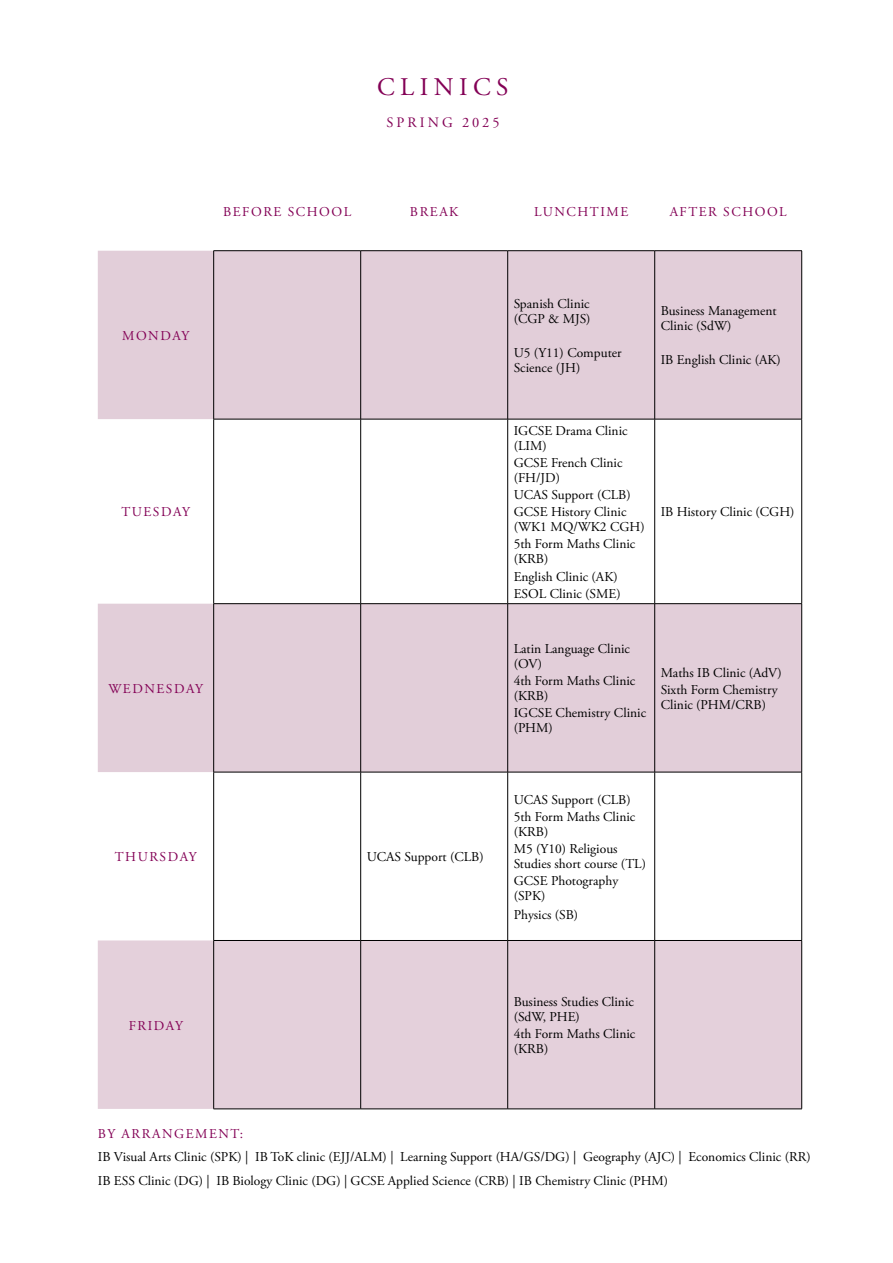
<style>
.page{position:relative;width:893px;height:1263px;background:#fff}
.page>*{position:absolute;margin:0;border:0;box-sizing:border-box;transform-origin:0 0}
.t1{font:25.35px "Adobe Garamond Pro";letter-spacing:.215em;color:#830055}
.t2{font:14.4px "Adobe Garamond Pro";letter-spacing:.215em;color:#830055}
.t3{font:13.5px/15px "Adobe Garamond Pro";color:#000}
.t4{font:13.5px "Adobe Garamond Pro";letter-spacing:.115em;color:#830055}
</style>
<div class="page">
<svg style="left:98px;top:251px;width:703px;height:521px;fill:#e2ced9"></svg>
<div style="left:98px;top:940px;width:703px;height:169px;background:#e4d0db"></div>
<hr style="left:213px;top:250px;width:148px;height:1px;background:#000">
<hr style="left:361px;top:250px;width:147px;height:1px;background:#000">
<hr style="left:508px;top:250px;width:147px;height:1px;background:#000">
<hr style="left:507px;top:251px;width:1px;height:168px;background:#000">
<hr style="left:655px;top:250px;width:147px;height:1px;background:#000">
<hr style="left:654px;top:251px;width:1px;height:168px;background:#000">
<hr style="left:801px;top:251px;width:1px;height:168px;background:#000">
<hr style="left:213px;top:419px;width:148px;height:1px;background:#000">
<hr style="left:361px;top:419px;width:147px;height:1px;background:#000">
<hr style="left:360px;top:419px;width:1px;height:184px;background:#000">
<hr style="left:508px;top:419px;width:147px;height:1px;background:#000">
<hr style="left:507px;top:419px;width:1px;height:184px;background:#000">
<hr style="left:655px;top:419px;width:147px;height:1px;background:#000">
<hr style="left:654px;top:419px;width:1px;height:184px;background:#000">
<hr style="left:801px;top:419px;width:1px;height:184px;background:#000">
<hr style="left:213px;top:603px;width:148px;height:1px;background:#000">
<hr style="left:361px;top:603px;width:147px;height:1px;background:#000">
<hr style="left:360px;top:604px;width:1px;height:168px;background:#000">
<hr style="left:508px;top:603px;width:147px;height:1px;background:#000">
<hr style="left:507px;top:604px;width:1px;height:168px;background:#000">
<hr style="left:655px;top:603px;width:147px;height:1px;background:#000">
<hr style="left:654px;top:604px;width:1px;height:168px;background:#000">
<hr style="left:801px;top:604px;width:1px;height:168px;background:#000">
<hr style="left:213px;top:772px;width:148px;height:1px;background:#000">
<hr style="left:361px;top:772px;width:147px;height:1px;background:#000">
<hr style="left:360px;top:772px;width:1px;height:168px;background:#000">
<hr style="left:508px;top:772px;width:147px;height:1px;background:#000">
<hr style="left:507px;top:772px;width:1px;height:168px;background:#000">
<hr style="left:655px;top:772px;width:147px;height:1px;background:#000">
<hr style="left:654px;top:772px;width:1px;height:168px;background:#000">
<hr style="left:801px;top:772px;width:1px;height:168px;background:#000">
<hr style="left:213px;top:940px;width:148px;height:1px;background:#000">
<hr style="left:361px;top:940px;width:147px;height:1px;background:#000">
<hr style="left:360px;top:941px;width:1px;height:168px;background:#000">
<hr style="left:508px;top:940px;width:147px;height:1px;background:#000">
<hr style="left:507px;top:941px;width:1px;height:168px;background:#000">
<hr style="left:655px;top:940px;width:147px;height:1px;background:#000">
<hr style="left:654px;top:941px;width:1px;height:168px;background:#000">
<hr style="left:801px;top:941px;width:1px;height:168px;background:#000">
<hr style="left:213px;top:1108px;width:148px;height:1px;background:#000">
<hr style="left:361px;top:1108px;width:147px;height:1px;background:#000">
<hr style="left:508px;top:1108px;width:147px;height:1px;background:#000">
<hr style="left:655px;top:1108px;width:147px;height:1px;background:#000">
<hr style="left:213px;top:251px;width:1px;height:168px;background:#000">
<hr style="left:360px;top:251px;width:1px;height:168px;background:#000">
<hr style="left:213px;top:419px;width:1px;height:184px;background:#000">
<hr style="left:213px;top:604px;width:1px;height:168px;background:#000">
<hr style="left:213px;top:772px;width:1px;height:168px;background:#000">
<hr style="left:213px;top:941px;width:1px;height:168px;background:#000">
<h1 class="t1" style="left:377px;top:72px;width:133px">CLINICS</h1>
<p class="t2" style="left:386px;top:114px;width:115px">SPRING 2025</p>
<p class="t4" style="left:223px;top:203px;width:130px">BEFORE SCHOOL</p>
<p class="t4" style="left:410px;top:203px;width:50px">BREAK</p>
<p class="t4" style="left:534px;top:203px;width:96px">LUNCHTIME</p>
<p class="t4" style="left:670px;top:203px;width:119px">AFTER SCHOOL</p>
<p class="t4" style="left:122px;top:327px;width:69px">MONDAY</p>
<p class="t4" style="left:121px;top:504px;width:70px">TUESDAY</p>
<p class="t4" style="left:108px;top:680px;width:96px">WEDNESDAY</p>
<p class="t3" style="left:514px;top:296px;width:78px">Spanish Clinic (CGP &amp; MJS)</p>
<p class="t3" style="left:514px;top:346px;width:109px">U5 (Y11) Computer<br>Science (JH)</p>
<p class="t3" style="left:661px;top:304px;width:117px">Business Management<br>Clinic (SdW)</p>
<p class="t3" style="left:661px;top:353px;width:122px">IB English Clinic (AK)</p>
<p class="t3" style="left:514px;top:424px;width:115px">IGCSE Drama Clinic (LIM)</p>
<p class="t3" style="left:514px;top:456px;width:110px">GCSE French Clinic (FH/JD)</p>
<p class="t3" style="left:514px;top:487px;width:119px;line-height:17.1px">UCAS Support (CLB)<br>GCSE History Clinic</p>
<p class="t3" style="left:514px;top:519px;width:133px;line-height:17.1px">(WK1 MQ/WK2 CGH)<br>5th Form Maths Clinic</p>
<p class="t3" style="left:514px;top:551px;width:109px;line-height:17.1px">(KRB)<br>English Clinic (AK)<br>ESOL Clinic (SME)</p>
<p class="t3" style="left:661px;top:505px;width:135px">IB History Clinic (CGH)</p>
<p class="t3" style="left:514px;top:642px;width:118px">Latin Language Clinic (OV)</p>
<p class="t3" style="left:514px;top:674px;width:123px">4th Form Maths Clinic (KRB)</p>
<p class="t3" style="left:514px;top:706px;width:134px">IGCSE Chemistry Clinic (PHM)</p>
<p class="t3" style="left:661px;top:664px;width:123px;line-height:17.1px">Maths IB Clinic (AdV)<br>Sixth Form Chemistry</p>
<p class="t3" style="left:661px;top:697px;width:107px">Clinic (PHM/CRB)</p>
<p class="t4" style="left:115px;top:849px;width:83px">THURSDAY</p>
<p class="t3" style="left:367px;top:850px;width:119px">UCAS Support (CLB)</p>
<p class="t4" style="left:129px;top:1017px;width:56px">FRIDAY</p>
<p class="t3" style="left:514px;top:791px;width:123px;line-height:17.1px">UCAS Support (CLB)<br>5th Form Maths Clinic</p>
<p class="t3" style="left:514px;top:824px;width:105px;line-height:17.1px">(KRB)<br>M5 (Y10) Religious</p>
<p class="t3" style="left:514px;top:856px;width:134px;line-height:17.1px">Studies short course (TL)<br>GCSE Photography</p>
<p class="t3" style="left:514px;top:887px;width:66px;line-height:18.3px">(SPK)<br>Physics (SB)</p>
<p class="t3" style="left:514px;top:995px;width:122px">Business Studies Clinic (SdW, PHE)</p>
<p class="t3" style="left:514px;top:1027px;width:123px">4th Form Maths Clinic (KRB)</p>
<p class="t4" style="left:98px;top:1125px;width:147px">BY ARRANGEMENT:</p>
<p class="t3" style="left:98px;top:1146px;width:714px;line-height:23.5px">IB Visual Arts Clinic (SPK) | IB ToK clinic (EJJ/ALM) | Learning Support (HA/GS/DG) | Geography (AJC) | Economics Clinic (RR)<br>IB ESS Clinic (DG) | IB Biology Clinic (DG) | GCSE Applied Science (CRB) | IB Chemistry Clinic (PHM)</p>
</div>
